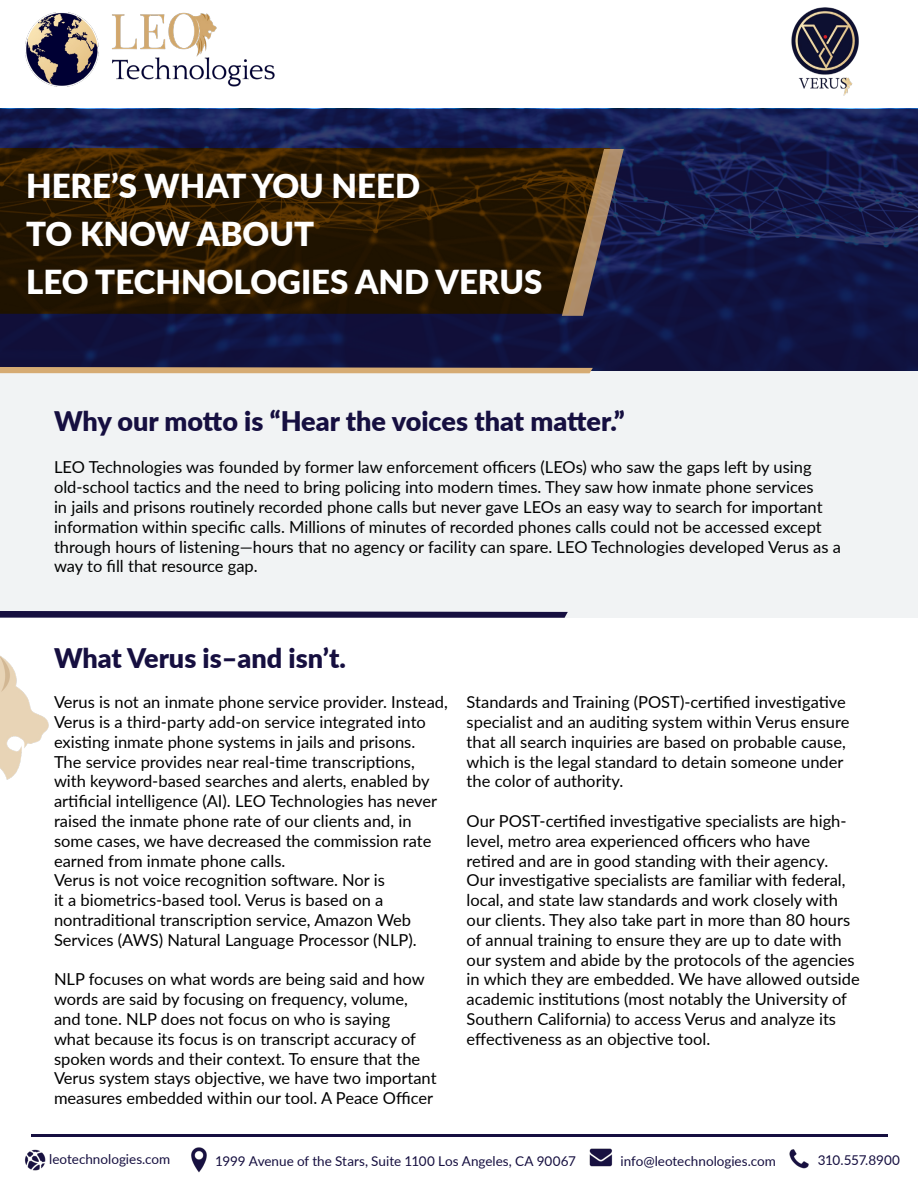
<style>
.page{position:relative;width:918px;height:1188px;background:#fff}
.page>*{position:absolute;margin:0;border:0;box-sizing:border-box;transform-origin:0 0}
.t1{font:900 33px/48px "Lato";color:#fff}
.t2{font:900 27px "Lato";color:#160f40}
.t3{font:16.5px/19.8px "Lato";color:#000101}
.t4{font:13.5px "Lato";color:#160f40}
.t5{font:13.5px "Lato";letter-spacing:-.02em;color:#160f40}
</style>
<div class="page">
<div style="left:0;top:371px;width:918px;height:247px;background:#f1f3f4"></div>
<svg style="left:0;top:109px;width:918px;height:262px;background:#121747"></svg>
<img style="left:25px;top:13px;width:250px;height:73px">
<img style="left:792px;top:7px;width:67px;height:89px">
<img style="left:0;top:656px;width:49px;height:124px">
<svg style="left:0;top:148px;width:610px;height:166px;background:#2a1800"></svg>
<svg style="left:562px;top:149px;width:62px;height:167px;background:#52413a"></svg>
<svg style="left:0;top:367px;width:593px;height:6px;background:#c79f6f"></svg>
<svg style="left:0;top:611px;width:568px;height:7px;background:#2e2853"></svg>
<img style="left:191px;top:1147px;width:16px;height:26px">
<img style="left:25px;top:1149px;width:20px;height:21px">
<img style="left:589px;top:1148px;width:23px;height:19px">
<img style="left:789px;top:1149px;width:20px;height:20px">
<hr style="left:31px;top:1134px;width:856px;height:3px;background:#160f40">
<h1 class="t1" style="left:26px;top:160px;width:518px">HERE’S WHAT YOU NEED<br>TO KNOW ABOUT<br>LEO TECHNOLOGIES AND VERUS</h1>
<h2 class="t2" style="left:54px;top:401px;width:572px">Why our motto is “Hear the voices that matter.”</h2>
<p class="t3" style="left:54px;top:457px;width:789px">LEO Technologies was founded by former law enforcement officers (LEOs) who saw the gaps left by using old-school tactics and the need to bring policing into modern times. They saw how inmate phone services<br>in jails and prisons routinely recorded phone calls but never gave LEOs an easy way to search for important information within specific calls. Millions of minutes of recorded phones calls could not be accessed except through hours of listening—hours that no agency or facility can spare. LEO Technologies developed Verus as a way to fill that resource gap.</p>
<h2 class="t2" style="left:54px;top:638px;width:293px">What Verus is–and isn’t.</h2>
<p class="t3" style="left:54px;top:692px;width:395px">Verus is not an inmate phone service provider. Instead, Verus is a third-party add-on service integrated into existing inmate phone systems in jails and prisons.<br>The service provides near real-time transcriptions, with keyword-based searches and alerts, enabled by artificial intelligence (AI). LEO Technologies has never raised the inmate phone rate of our clients and, in some cases, we have decreased the commission rate earned from inmate phone calls.<br>Verus is not voice recognition software. Nor is<br>it a biometrics-based tool. Verus is based on a nontraditional transcription service, Amazon Web Services (AWS) Natural Language Processor (NLP).</p>
<p class="t3" style="left:54px;top:969px;width:384px">NLP focuses on what words are being said and how words are said by focusing on frequency, volume, and tone. NLP does not focus on who is saying<br>what because its focus is on transcript accuracy of spoken words and their context. To ensure that the Verus system stays objective, we have two important measures embedded within our tool. A Peace Officer</p>
<p class="t3" style="left:467px;top:692px;width:384px">Standards and Training (POST)-certified investigative specialist and an auditing system within Verus ensure that all search inquiries are based on probable cause, which is the legal standard to detain someone under the color of authority.</p>
<p class="t3" style="left:467px;top:810px;width:395px">Our POST-certified investigative specialists are high&shy;level, metro area experienced officers who have retired and are in good standing with their agency.<br>Our investigative specialists are familiar with federal, local, and state law standards and work closely with our clients. They also take part in more than 80 hours of annual training to ensure they are up to date with our system and abide by the protocols of the agencies in which they are embedded. We have allowed outside academic institutions (most notably the University of Southern California) to access Verus and analyze its effectiveness as an objective tool.</p>
<p class="t4" style="left:49px;top:1150px;width:123px">leotechnologies.com</p>
<p class="t4" style="left:215px;top:1151px;width:362px">1999 Avenue of the Stars, Suite 1100 Los Angeles, CA 90067</p>
<p class="t4" style="left:620px;top:1151px;width:157px">info@leotechnologies.com</p>
<p class="t5" style="left:818px;top:1150px;width:84px">310.557.8900</p>
</div>
